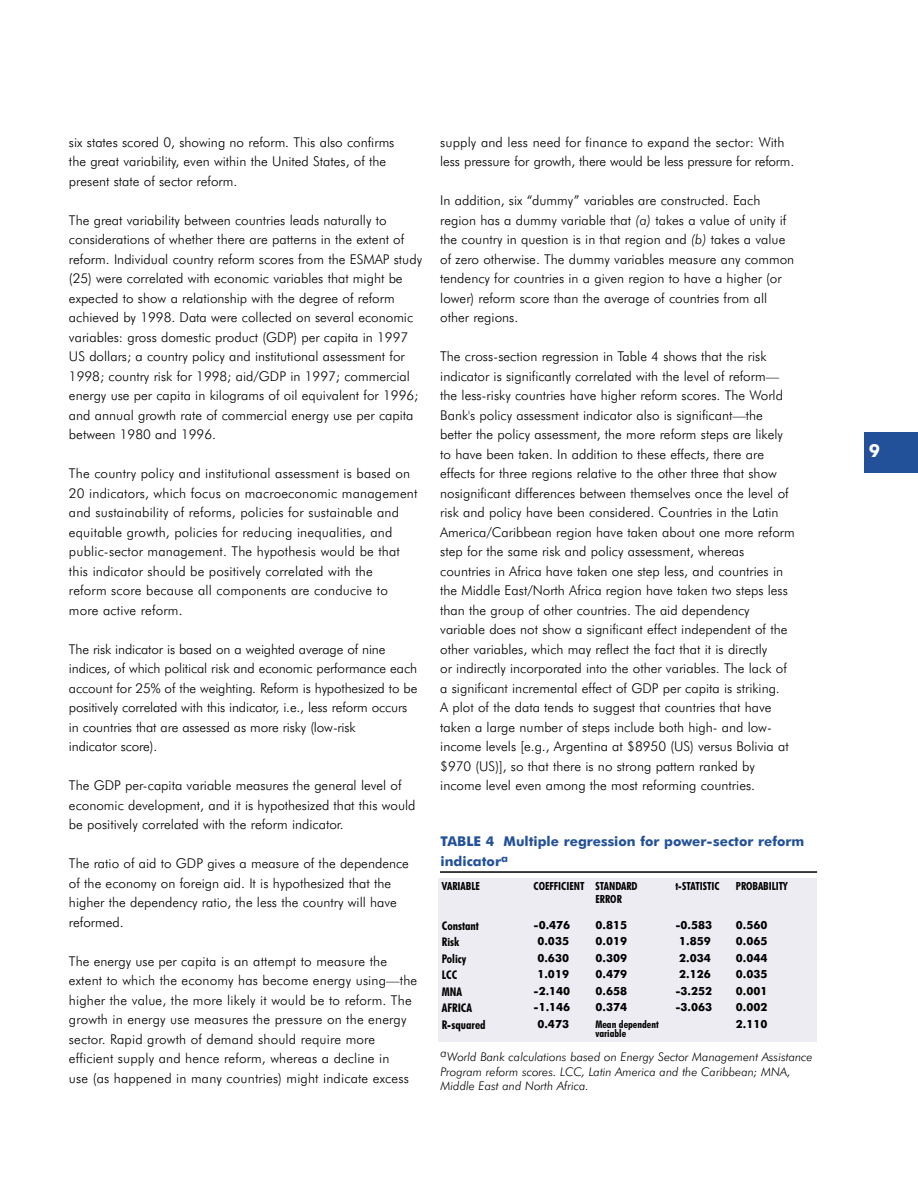
<style>
.page{position:relative;width:918px;height:1188px;background:#fff}
.page>*{position:absolute;margin:0;border:0;box-sizing:border-box;transform-origin:0 0}
.t1{font:700 18px "Futura BT";color:#fff}
.t2{font:300 13.5px/19.5px "Futura BT";color:#000}
.t3{font:700 13.5px/19.5px "Futura BT";color:#235199}
.t4{font:italic 300 12px/14.4px "Futura BT";color:#000}
.t5{font:700 condensed 12px/16.5px "Futura BT";color:#000}
.t6{font:700 11.25px/16.5px "Futura BT";color:#000;text-align:center}
.t7{font:700 condensed 11.25px/13.5px "Futura BT";color:#000}
.t8{font:700 condensed 10.5px/9px "Futura BT";color:#000}
.s1{font-style:italic}
</style>
<div class="page">
<div style="left:864px;top:432px;width:54px;height:40px;background:#235199"></div>
<div style="left:439px;top:879px;width:378px;height:163px;background:#edecf3"></div>
<hr style="left:440px;top:871px;width:377px;height:2px;background:#000">
<p class="t2" style="left:69px;top:134px;width:327px">six states scored 0, showing no reform. This also confirms the great variability, even within the United States, of the present state of sector reform.</p>
<p class="t2" style="left:69px;top:212px;width:355px">The great variability between countries leads naturally to considerations of whether there are patterns in the extent of reform. Individual country reform scores from the ESMAP study (25) were correlated with economic variables that might be expected to show a relationship with the degree of reform achieved by 1998. Data were collected on several economic variables: gross domestic product (GDP) per capita in 1997<br>US dollars; a country policy and institutional assessment for 1998; country risk for 1998; aid/GDP in 1997; commercial energy use per capita in kilograms of oil equivalent for 1996; and annual growth rate of commercial energy use per capita between 1980 and 1996.</p>
<p class="t2" style="left:69px;top:465px;width:350px">The country policy and institutional assessment is based on 20 indicators, which focus on macroeconomic management and sustainability of reforms, policies for sustainable and equitable growth, policies for reducing inequalities, and public-sector management. The hypothesis would be that this indicator should be positively correlated with the<br>reform score because all components are conducive to more active reform.</p>
<p class="t2" style="left:69px;top:641px;width:350px">The risk indicator is based on a weighted average of nine indices, of which political risk and economic performance each account for 25% of the weighting. Reform is hypothesized to be positively correlated with this indicator, i.e., less reform occurs in countries that are assessed as more risky (low-risk<br>indicator score).</p>
<p class="t2" style="left:69px;top:777px;width:348px">The GDP per-capita variable measures the general level of economic development, and it is hypothesized that this would be positively correlated with the reform indicator.</p>
<p class="t2" style="left:69px;top:855px;width:341px">The ratio of aid to GDP gives a measure of the dependence of the economy on foreign aid. It is hypothesized that the higher the dependency ratio, the less the country will have reformed.</p>
<p class="t2" style="left:69px;top:953px;width:350px">The energy use per capita is an attempt to measure the extent to which the economy has become energy using—the higher the value, the more likely it would be to reform. The growth in energy use measures the pressure on the energy sector. Rapid growth of demand should require more efficient supply and hence reform, whereas a decline in<br>use (as happened in many countries) might indicate excess</p>
<p class="t2" style="left:440px;top:134px;width:356px">supply and less need for finance to expand the sector: With less pressure for growth, there would be less pressure for reform.</p>
<p class="t2" style="left:440px;top:192px;width:356px">In addition, six “dummy” variables are constructed. Each region has a dummy variable that <span class="s1">(a)</span> takes a value of unity if the country in question is in that region and <span class="s1">(b)</span> takes a value of zero otherwise. The dummy variables measure any common tendency for countries in a given region to have a higher (or lower) reform score than the average of countries from all other regions.</p>
<p class="t2" style="left:440px;top:348px;width:356px">The cross-section regression in Table 4 shows that the risk indicator is significantly correlated with the level of reform— the less-risky countries have higher reform scores. The World Bank's policy assessment indicator also is significant—the better the policy assessment, the more reform steps are likely to have been taken. In addition to these effects, there are effects for three regions relative to the other three that show nosignificant differences between themselves once the level of risk and policy have been considered. Countries in the Latin America/Caribbean region have taken about one more reform step for the same risk and policy assessment, whereas countries in Africa have taken one step less, and countries in the Middle East/North Africa region have taken two steps less than the group of other countries. The aid dependency variable does not show a significant effect independent of the other variables, which may reflect the fact that it is directly<br>or indirectly incorporated into the other variables. The lack of a significant incremental effect of GDP per capita is striking.<br>A plot of the data tends to suggest that countries that have taken a large number of steps include both high- and low&shy;income levels [e.g., Argentina at $8950 (US) versus Bolivia at $970 (US)], so that there is no strong pattern ranked by income level even among the most reforming countries.</p>
<p class="t3" style="left:441px;top:833px;width:365px">TABLE 4 Multiple regression for power-sector reform indicator<sup>a</sup></p>
<p class="t7" style="left:442px;top:880px;width:39px">VARIABLE</p>
<p class="t7" style="left:596px;top:880px;width:44px;text-indent:-62px">COEFFICIENT STANDARD<br>ERROR</p>
<p class="t7" style="left:675px;top:880px;width:46px">t-STATISTIC</p>
<p class="t5" style="left:442px;top:918px;width:45px">Constant<br>Risk<br>Policy<br>LCC<br>MNA<br>AFRICA<br>R-squared</p>
<p class="t6" style="left:534px;top:918px;width:38px">-0.476<br>0.035<br>0.630<br>1.019 -2.140 -1.146<br>0.473</p>
<p class="t6" style="left:595px;top:918px;width:33px;text-align:justify">0.815<br>0.019<br>0.309<br>0.479<br>0.658<br>0.374</p>
<p class="t8" style="left:596px;top:1021px;width:65px">Mean dependent variable</p>
<p class="t6" style="left:675px;top:918px;width:38px">-0.583<br>1.859<br>2.034<br>2.126 -3.252 -3.063</p>
<p class="t7" style="left:736px;top:880px;width:53px">PROBABILITY</p>
<p class="t6" style="left:736px;top:918px;width:33px;text-align:justify">0.560<br>0.065<br>0.044<br>0.035<br>0.001<br>0.002<br>2.110</p>
<p class="t4" style="left:441px;top:1051px;width:374px">aWorld Bank calculations based on Energy Sector Management Assistance<br>Program reform scores. LCC, Latin America and the Caribbean; MNA,<br>Middle East and North Africa.</p>
<h1 class="t1" style="left:869px;top:444px;width:13px">9</h1>
</div>
